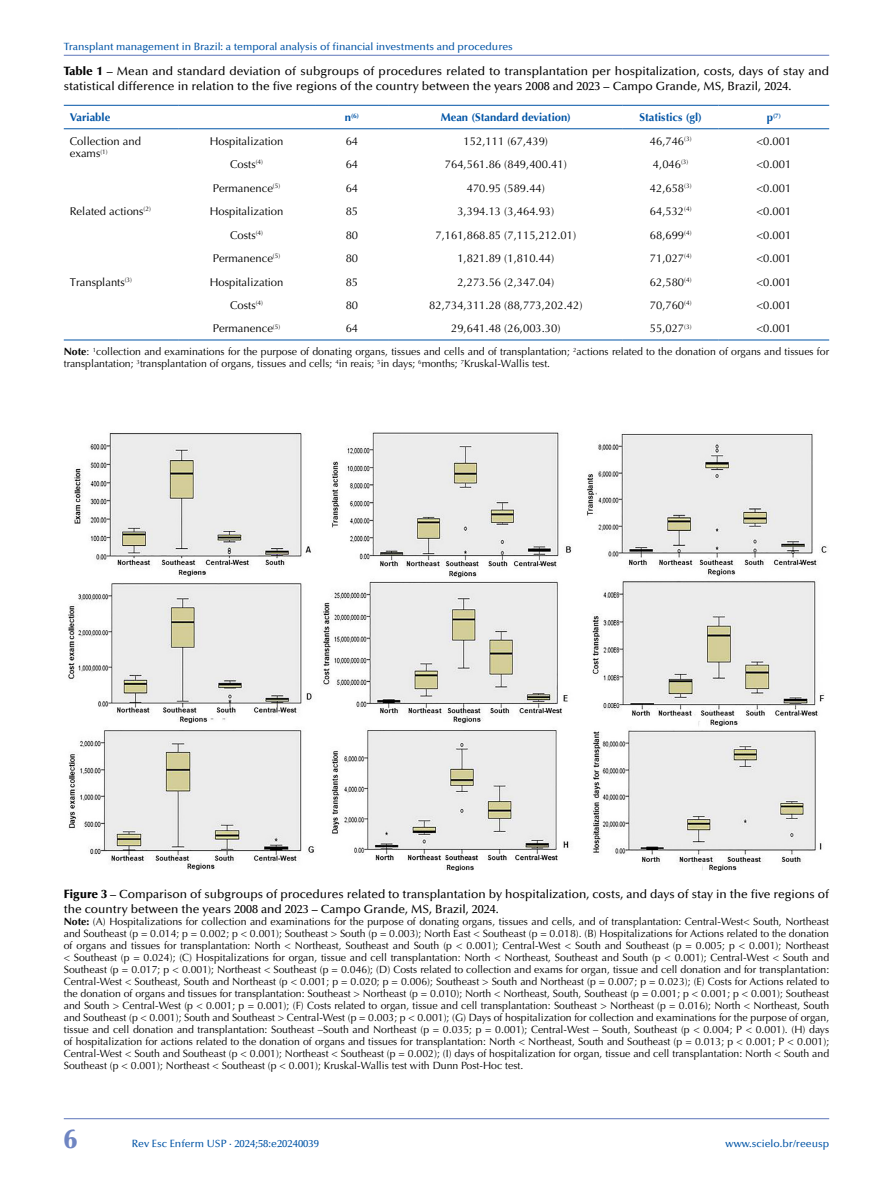
<style>
.page{position:relative;width:893px;height:1191px;background:#fff}
.page>*{position:absolute;margin:0;border:0;box-sizing:border-box;transform-origin:0 0}
.t1{font:900 27px "Optima LT";color:#6f85c2}
.Titulo_Tabela___Lege{font:500 12px/15px "Optima LT";color:#000}
.Tabela_Texto{font:11.25px/12.8px "Optima LT";color:#000}
.Tabela_cabeçalho{font:700 11.25px "Optima LT";color:#0054a6}
.Notas{font:10.5px/12px "Optima LT";color:#000}
.t2{font:500 10.5px "Optima LT";color:#0054a6}
.Tabela_cabeçalho-2{font:700 6.45px "Optima LT";color:#0054a6}
.s1{font-weight:900}
.s2{font-size:11.25px}
.s3{font-weight:700}
</style>
<div class="page">
<hr style="left:64px;top:1118px;width:765px;height:1px;background:#6f85c2">
<hr style="left:64px;top:55px;width:765px;height:1px;background:#6f85c2">
<hr style="left:64px;top:105px;width:114px;height:1px;background:#0054a6">
<hr style="left:178px;top:105px;width:137px;height:1px;background:#0054a6">
<hr style="left:315px;top:105px;width:74px;height:1px;background:#0054a6">
<hr style="left:389px;top:105px;width:234px;height:1px;background:#0054a6">
<hr style="left:623px;top:105px;width:95px;height:1px;background:#0054a6">
<hr style="left:718px;top:105px;width:111px;height:1px;background:#0054a6">
<hr style="left:64px;top:128px;width:114px;height:1px;background:#0054a6">
<hr style="left:178px;top:128px;width:137px;height:1px;background:#0054a6">
<hr style="left:315px;top:128px;width:74px;height:1px;background:#0054a6">
<hr style="left:389px;top:128px;width:234px;height:1px;background:#0054a6">
<hr style="left:623px;top:128px;width:95px;height:1px;background:#0054a6">
<hr style="left:718px;top:128px;width:111px;height:1px;background:#0054a6">
<hr style="left:178px;top:339px;width:137px;height:1px;background:#0054a6">
<hr style="left:315px;top:339px;width:74px;height:1px;background:#0054a6">
<hr style="left:389px;top:339px;width:234px;height:1px;background:#0054a6">
<hr style="left:623px;top:339px;width:95px;height:1px;background:#0054a6">
<hr style="left:718px;top:339px;width:111px;height:1px;background:#0054a6">
<hr style="left:64px;top:339px;width:114px;height:1px;background:#0054a6">
<img style="left:68px;top:431px;width:759px;height:439px">
<p class="t2" style="left:64px;top:40px;width:451px">Transplant management in Brazil: a temporal analysis of financial investments and procedures</p>
<p class="Titulo_Tabela___Lege" style="left:64px;top:64px;width:767px"><span class="s1">Table 1</span> – Mean and standard deviation of subgroups of procedures related to transplantation per hospitalization, costs, days of stay and statistical difference in relation to the five regions of the country between the years 2008 and 2023 – Campo Grande, MS, Brazil, 2024.</p>
<p class="Tabela_cabeçalho" style="left:70px;top:111px;width:42px">Variable</p>
<p class="Tabela_cabeçalho-2" style="left:345px;top:112px;width:16px"><span class="s2">n</span>(6)</p>
<p class="Tabela_cabeçalho" style="left:441px;top:111px;width:132px">Mean (Standard deviation)</p>
<p class="Tabela_cabeçalho" style="left:639px;top:111px;width:64px">Statistics (gl)</p>
<p class="Tabela_cabeçalho-2" style="left:767px;top:112px;width:16px"><span class="s2">p</span>(7)</p>
<p class="Tabela_Texto" style="left:70px;top:135px;width:73px">Collection and exams<sup>(1)</sup></p>
<p class="Tabela_Texto" style="left:210px;top:135px;width:75px">Hospitalization</p>
<p class="Tabela_Texto" style="left:346px;top:135px;width:14px">64</p>
<p class="Tabela_Texto" style="left:464px;top:135px;width:86px">152,111 (67,439)</p>
<p class="Tabela_Texto" style="left:650px;top:135px;width:43px">46,746<sup>(3)</sup></p>
<p class="Tabela_Texto" style="left:756px;top:135px;width:36px">&lt;0.001</p>
<p class="Tabela_Texto" style="left:230px;top:158px;width:34px">Costs<sup>(4)</sup></p>
<p class="Tabela_Texto" style="left:346px;top:158px;width:14px">64</p>
<p class="Tabela_Texto" style="left:445px;top:158px;width:123px">764,561.86 (849,400.41)</p>
<p class="Tabela_Texto" style="left:653px;top:158px;width:37px">4,046<sup>(3)</sup></p>
<p class="Tabela_Texto" style="left:756px;top:158px;width:36px">&lt;0.001</p>
<p class="Tabela_Texto" style="left:213px;top:182px;width:69px">Permanence<sup>(5)</sup></p>
<p class="Tabela_Texto" style="left:346px;top:182px;width:14px">64</p>
<p class="Tabela_Texto" style="left:467px;top:182px;width:80px">470.95 (589.44)</p>
<p class="Tabela_Texto" style="left:650px;top:182px;width:43px">42,658<sup>(3)</sup></p>
<p class="Tabela_Texto" style="left:756px;top:182px;width:36px">&lt;0.001</p>
<p class="Tabela_Texto" style="left:70px;top:205px;width:83px">Related actions<sup>(2)</sup></p>
<p class="Tabela_Texto" style="left:210px;top:205px;width:75px">Hospitalization</p>
<p class="Tabela_Texto" style="left:346px;top:205px;width:14px">85</p>
<p class="Tabela_Texto" style="left:457px;top:205px;width:98px">3,394.13 (3,464.93)</p>
<p class="Tabela_Texto" style="left:650px;top:205px;width:43px">64,532<sup>(4)</sup></p>
<p class="Tabela_Texto" style="left:756px;top:205px;width:36px">&lt;0.001</p>
<p class="Tabela_Texto" style="left:230px;top:229px;width:34px">Costs<sup>(4)</sup></p>
<p class="Tabela_Texto" style="left:346px;top:229px;width:14px">80</p>
<p class="Tabela_Texto" style="left:435px;top:229px;width:142px">7,161,868.85 (7,115,212.01)</p>
<p class="Tabela_Texto" style="left:650px;top:229px;width:43px">68,699<sup>(4)</sup></p>
<p class="Tabela_Texto" style="left:756px;top:229px;width:36px">&lt;0.001</p>
<p class="Tabela_Texto" style="left:213px;top:252px;width:69px">Permanence<sup>(5)</sup></p>
<p class="Tabela_Texto" style="left:346px;top:252px;width:14px">80</p>
<p class="Tabela_Texto" style="left:457px;top:252px;width:98px">1,821.89 (1,810.44)</p>
<p class="Tabela_Texto" style="left:650px;top:252px;width:43px">71,027<sup>(4)</sup></p>
<p class="Tabela_Texto" style="left:756px;top:252px;width:36px">&lt;0.001</p>
<p class="Tabela_Texto" style="left:70px;top:275px;width:64px">Transplants<sup>(3)</sup></p>
<p class="Tabela_Texto" style="left:210px;top:275px;width:75px">Hospitalization</p>
<p class="Tabela_Texto" style="left:346px;top:275px;width:14px">85</p>
<p class="Tabela_Texto" style="left:457px;top:275px;width:98px">2,273.56 (2,347.04)</p>
<p class="Tabela_Texto" style="left:650px;top:275px;width:43px">62,580<sup>(4)</sup></p>
<p class="Tabela_Texto" style="left:756px;top:275px;width:36px">&lt;0.001</p>
<p class="Tabela_Texto" style="left:230px;top:299px;width:34px">Costs<sup>(4)</sup></p>
<p class="Tabela_Texto" style="left:346px;top:299px;width:14px">80</p>
<p class="Tabela_Texto" style="left:429px;top:299px;width:155px">82,734,311.28 (88,773,202.42)</p>
<p class="Tabela_Texto" style="left:650px;top:299px;width:43px">70,760<sup>(4)</sup></p>
<p class="Tabela_Texto" style="left:756px;top:299px;width:36px">&lt;0.001</p>
<p class="Tabela_Texto" style="left:213px;top:322px;width:69px">Permanence<sup>(5)</sup></p>
<p class="Tabela_Texto" style="left:346px;top:322px;width:14px">64</p>
<p class="Tabela_Texto" style="left:451px;top:322px;width:111px">29,641.48 (26,003.30)</p>
<p class="Tabela_Texto" style="left:650px;top:322px;width:43px">55,027<sup>(3)</sup></p>
<p class="Tabela_Texto" style="left:756px;top:322px;width:36px">&lt;0.001</p>
<p class="Notas" style="left:64px;top:346px;width:767px"><span class="s3">Note</span>: <sup>1</sup>collection and examinations for the purpose of donating organs, tissues and cells and of transplantation; <sup>2</sup>actions related to the donation of organs and tissues for transplantation; <sup>3</sup>transplantation of organs, tissues and cells; <sup>4</sup>in reais; <sup>5</sup>in days; <sup>6</sup>months; <sup>7</sup>Kruskal-Wallis test.</p>
<p class="Titulo_Tabela___Lege" style="left:64px;top:887px;width:767px"><span class="s1">Figure 3</span> – Comparison of subgroups of procedures related to transplantation by hospitalization, costs, and days of stay in the five regions of the country between the years 2008 and 2023 – Campo Grande, MS, Brazil, 2024.</p>
<p class="Notas" style="left:64px;top:916px;width:767px;text-align:justify"><span class="s3">Note:</span> (A) Hospitalizations for collection and examinations for the purpose of donating organs, tissues and cells, and of transplantation: Central-West&lt; South, Northeast and Southeast (p = 0.014; p = 0.002; p &lt; 0.001); Southeast &gt; South (p = 0.003); North East &lt; Southeast (p = 0.018). (B) Hospitalizations for Actions related to the donation of organs and tissues for transplantation: North &lt; Northeast, Southeast and South (p &lt; 0.001); Central-West &lt; South and Southeast (p = 0.005; p &lt; 0.001); Northeast &lt; Southeast (p = 0.024); (C) Hospitalizations for organ, tissue and cell transplantation: North &lt; Northeast, Southeast and South (p &lt; 0.001); Central-West &lt; South and Southeast (p = 0.017; p &lt; 0.001); Northeast &lt; Southeast (p = 0.046); (D) Costs related to collection and exams for organ, tissue and cell donation and for transplantation:<br>Central-West &lt; Southeast, South and Northeast (p &lt; 0.001; p = 0.020; p = 0.006); Southeast &gt; South and Northeast (p = 0.007; p = 0.023); (E) Costs for Actions related to the donation of organs and tissues for transplantation: Southeast &gt; Northeast (p = 0.010); North &lt; Northeast, South, Southeast (p = 0.001; p &lt; 0.001; p &lt; 0.001); Southeast and South &gt; Central-West (p &lt; 0.001; p = 0.001); (F) Costs related to organ, tissue and cell transplantation: Southeast &gt; Northeast (p = 0.016); North &lt; Northeast, South and Southeast (p &lt; 0.001); South and Southeast &gt; Central-West (p = 0.003; p &lt; 0.001); (G) Days of hospitalization for collection and examinations for the purpose of organ, tissue and cell donation and transplantation: Southeast –South and Northeast (p = 0.035; p = 0.001); Central-West – South, Southeast (p &lt; 0.004; P &lt; 0.001). (H) days of hospitalization for actions related to the donation of organs and tissues for transplantation: North &lt; Northeast, South and Southeast (p = 0.013; p &lt; 0.001; P &lt; 0.001); Central-West &lt; South and Southeast (p &lt; 0.001); Northeast &lt; Southeast (p = 0.002); (I) days of hospitalization for organ, tissue and cell transplantation: North &lt; South and Southeast (p &lt; 0.001); Northeast &lt; Southeast (p &lt; 0.001); Kruskal-Wallis test with Dunn Post-Hoc test.</p>
<h1 class="t1" style="left:64px;top:1123px;width:15px">6</h1>
<p class="t2" style="left:726px;top:1137px;width:105px">www.scielo.br/reeusp</p>
<p class="t2" style="left:132px;top:1137px;width:189px">Rev Esc Enferm USP · 2024;58:e20240039</p>
</div>
